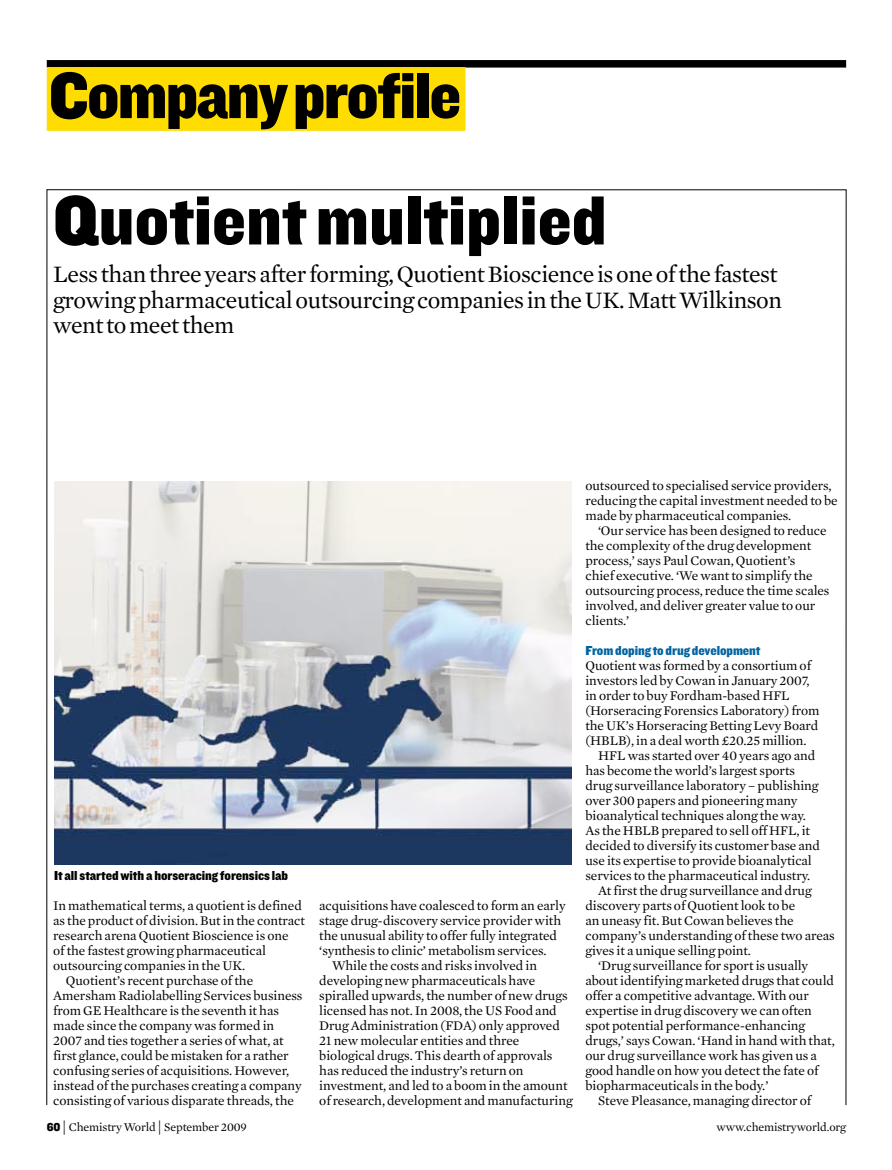
<style>
.page{position:relative;width:892px;height:1170px;background:#fff}
.page>*{position:absolute;margin:0;border:0;box-sizing:border-box;transform-origin:0 0}
.t1{font:72px "Knockout HTF71 Full Middlewt";color:#000}
.t2{font:67.5px "Knockout HTF71 Full Middlewt";letter-spacing:-.03em;color:#000}
.t3{font:24px/25.5px "Mercury News HTF1 Roman";letter-spacing:-.02em;color:#000}
.t4{font:13.5px/15px "Mercury News HTF1 Roman";letter-spacing:-.005em;color:#000}
.t5{font:13.5px "Knockout HTF71 Full Middlewt";letter-spacing:-.005em;color:#000}
.t6{font:13.5px "Knockout HTF71 Full Middlewt";letter-spacing:-.005em;color:#0063a1}
.t7{font:12px "Mercury News HTF1 Roman";letter-spacing:-.01em;color:#000}
.s1{font-family:"Knockout HTF71 Full Middlewt"}
.s2{font-size:15px}
</style>
<div class="page">
<div style="left:47px;top:60px;width:799px;height:8px;background:#000"></div>
<div style="left:47px;top:67px;width:418px;height:64px;background:#fd0"></div>
<img style="left:54px;top:481px;width:518px;height:383px">
<h2 class="t2" style="left:49px;top:59px;width:414px">Company profile</h2>
<h1 class="t1" style="left:53px;top:182px;width:555px">Quotient multiplied</h1>
<h3 class="t3" style="left:53px;top:261px;width:730px">Less than three years after forming, Quotient Bioscience is one of the fastest growing pharmaceutical outsourcing companies in the UK. Matt Wilkinson went to meet them</h3>
<p class="t5" style="left:54px;top:868px;width:236px">It all started with a horseracing forensics lab</p>
<p class="t4" style="left:53px;top:897px;width:250px">In mathematical terms, a quotient is defined</p>
<p class="t4" style="left:53px;top:912px;width:254px">as the product of division. But in the contract</p>
<p class="t4" style="left:53px;top:927px;width:237px">research arena Quotient Bioscience is one</p>
<p class="t4" style="left:53px;top:942px;width:214px">of the fastest growing pharmaceutical</p>
<p class="t4" style="left:53px;top:957px;width:194px">outsourcing companies in the UK.</p>
<p class="t4" style="left:66px;top:972px;width:189px">Quotient’s recent purchase of the</p>
<p class="t4" style="left:53px;top:987px;width:251px">Amersham Radiolabelling Services business</p>
<p class="t4" style="left:53px;top:1002px;width:227px">from GE Healthcare is the seventh it has</p>
<p class="t4" style="left:53px;top:1017px;width:223px">made since the company was formed in</p>
<p class="t4" style="left:53px;top:1032px;width:232px">2007 and ties together a series of what, at</p>
<p class="t4" style="left:53px;top:1047px;width:237px">first glance, could be mistaken for a rather</p>
<p class="t4" style="left:53px;top:1062px;width:238px">confusing series of acquisitions. However,</p>
<p class="t4" style="left:53px;top:1077px;width:250px">instead of the purchases creating a company</p>
<p class="t4" style="left:53px;top:1092px;width:242px">consisting of various disparate threads, the</p>
<p class="t4" style="left:319px;top:897px;width:248px">acquisitions have coalesced to form an early</p>
<p class="t4" style="left:319px;top:912px;width:243px">stage drug-discovery service provider with</p>
<p class="t4" style="left:319px;top:927px;width:239px">the unusual ability to offer fully integrated</p>
<p class="t4" style="left:319px;top:942px;width:229px">‘synthesis to clinic’ metabolism services.</p>
<p class="t4" style="left:332px;top:957px;width:207px">While the costs and risks involved in</p>
<p class="t4" style="left:319px;top:972px;width:218px">developing new pharmaceuticals have</p>
<p class="t4" style="left:319px;top:987px;width:250px">spiralled upwards, the number of new drugs</p>
<p class="t4" style="left:319px;top:1002px;width:239px">licensed has not. In 2008, the US Food and</p>
<p class="t4" style="left:319px;top:1017px;width:242px">Drug Administration (FDA) only approved</p>
<p class="t4" style="left:319px;top:1032px;width:202px">21 new molecular entities and three</p>
<p class="t4" style="left:319px;top:1047px;width:235px">biological drugs. This dearth of approvals</p>
<p class="t4" style="left:319px;top:1062px;width:206px">has reduced the industry’s return on</p>
<p class="t4" style="left:319px;top:1077px;width:250px">investment, and led to a boom in the amount</p>
<p class="t4" style="left:319px;top:1092px;width:255px">of research, development and manufacturing</p>
<p class="t4" style="left:585px;top:477px;width:254px">outsourced to specialised service providers, reducing the capital investment needed to be made by pharmaceutical companies.</p>
<p class="t4" style="left:585px;top:522px;width:246px;text-indent:13px">‘Our service has been designed to reduce the complexity of the drug development process,’ says Paul Cowan, Quotient’s<br>chief executive. ‘We want to simplify the outsourcing process, reduce the time scales involved, and deliver greater value to our clients.’</p>
<p class="t6" style="left:585px;top:643px;width:177px">From doping to drug development</p>
<p class="t4" style="left:585px;top:657px;width:227px">Quotient was formed by a consortium of</p>
<p class="t4" style="left:585px;top:672px;width:226px">investors led by Cowan in January 2007,</p>
<p class="t4" style="left:585px;top:687px;width:206px">in order to buy Fordham-based HFL</p>
<p class="t4" style="left:585px;top:702px;width:236px">(Horseracing Forensics Laboratory) from</p>
<p class="t4" style="left:585px;top:717px;width:234px">the UK’s Horseracing Betting Levy Board</p>
<p class="t4" style="left:585px;top:732px;width:223px">(HBLB), in a deal worth £20.25 million.</p>
<p class="t4" style="left:598px;top:747px;width:219px">HFL was started over 40 years ago and</p>
<p class="t4" style="left:585px;top:762px;width:211px">has become the world’s largest sports</p>
<p class="t4" style="left:585px;top:777px;width:235px">drug surveillance laboratory – publishing</p>
<p class="t4" style="left:585px;top:792px;width:214px">over 300 papers and pioneering many</p>
<p class="t4" style="left:585px;top:807px;width:222px">bioanalytical techniques along the way.</p>
<p class="t4" style="left:585px;top:822px;width:226px">As the HBLB prepared to sell off HFL, it</p>
<p class="t4" style="left:585px;top:837px;width:236px">decided to diversify its customer base and</p>
<p class="t4" style="left:585px;top:852px;width:228px">use its expertise to provide bioanalytical</p>
<p class="t4" style="left:585px;top:867px;width:226px">services to the pharmaceutical industry.</p>
<p class="t4" style="left:598px;top:882px;width:215px">At first the drug surveillance and drug</p>
<p class="t4" style="left:585px;top:897px;width:211px">discovery parts of Quotient look to be</p>
<p class="t4" style="left:585px;top:912px;width:210px">an uneasy fit. But Cowan believes the</p>
<p class="t4" style="left:585px;top:927px;width:251px">company’s understanding of these two areas</p>
<p class="t4" style="left:585px;top:942px;width:167px">gives it a unique selling point.</p>
<p class="t4" style="left:598px;top:957px;width:212px">‘Drug surveillance for sport is usually</p>
<p class="t4" style="left:585px;top:972px;width:250px">about identifying marketed drugs that could</p>
<p class="t4" style="left:585px;top:987px;width:225px">offer a competitive advantage. With our</p>
<p class="t4" style="left:585px;top:1002px;width:228px">expertise in drug discovery we can often</p>
<p class="t4" style="left:585px;top:1017px;width:221px">spot potential performance-enhancing</p>
<p class="t4" style="left:585px;top:1032px;width:251px">drugs,’ says Cowan. ‘Hand in hand with that,</p>
<p class="t4" style="left:585px;top:1047px;width:233px">our drug surveillance work has given us a</p>
<p class="t4" style="left:585px;top:1062px;width:235px">good handle on how you detect the fate of</p>
<p class="t4" style="left:585px;top:1077px;width:185px">biopharmaceuticals in the body.’</p>
<p class="t4" style="left:598px;top:1092px;width:215px">Steve Pleasance, managing director of</p>
<p class="t7" style="left:47px;top:1119px;width:202px"><span class="s1">60</span><span class="s2">|</span> Chemistry World <span class="s2">|</span> September 2009</p>
<p class="t7" style="left:717px;top:1119px;width:131px">www.chemistryworld.org</p>
</div>
